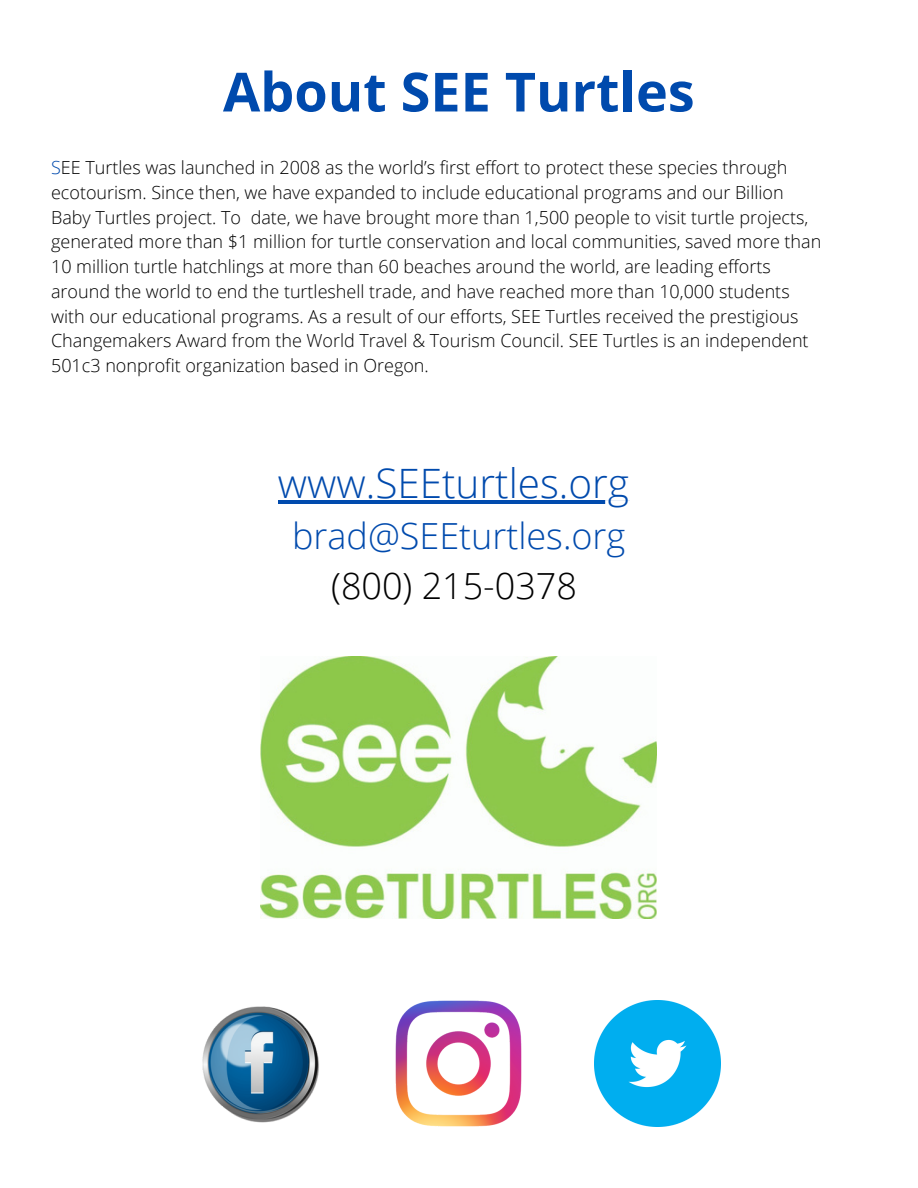
<style>
.page{position:relative;width:918px;height:1188px;background:#fff}
.page>*{position:absolute;margin:0;border:0;box-sizing:border-box;transform-origin:0 0}
.t1{font:700 54px "Open Sans";color:#004aad}
.t2{font:300 40.5px "Open Sans";color:#004aad}
.t3{font:300 36px "Open Sans";color:#004aad}
.t4{font:300 36px "Open Sans";color:#000}
.t5{font:300 18px/24.8px "Open Sans";color:#000}
.s1{color:#004aad}
</style>
<div class="page">
<img style="left:261px;top:657px;width:396px;height:262px">
<img style="left:594px;top:1000px;width:126px;height:126px">
<img style="left:396px;top:1000px;width:126px;height:126px">
<img style="left:202px;top:1006px;width:117px;height:117px">
<hr style="left:278px;top:501px;width:352px;height:3px;background:#004aad">
<p class="t1" style="left:223px;top:54px;width:473px">About SEE Turtles</p>
<p class="t5" style="left:51px;top:155px;width:772px"><span class="s1">S</span>EE Turtles was launched in 2008 as the world’s first effort to protect these species through ecotourism. Since then, we have expanded to include educational programs and our Billion Baby Turtles project. To date, we have brought more than 1,500 people to visit turtle projects, generated more than $1 million for turtle conservation and local communities, saved more than 10 million turtle hatchlings at more than 60 beaches around the world, are leading efforts around the world to end the turtleshell trade, and have reached more than 10,000 students with our educational programs. As a result of our efforts, SEE Turtles received the prestigious Changemakers Award from the World Travel &amp; Tourism Council. SEE Turtles is an independent 501c3 nonprofit organization based in Oregon.</p>
<p class="t2" style="left:278px;top:455px;width:353px">www.SEEturtles.org</p>
<p class="t3" style="left:292px;top:511px;width:335px">brad@SEEturtles.org</p>
<p class="t4" style="left:331px;top:560px;width:247px">(800) 215-0378</p>
</div>
